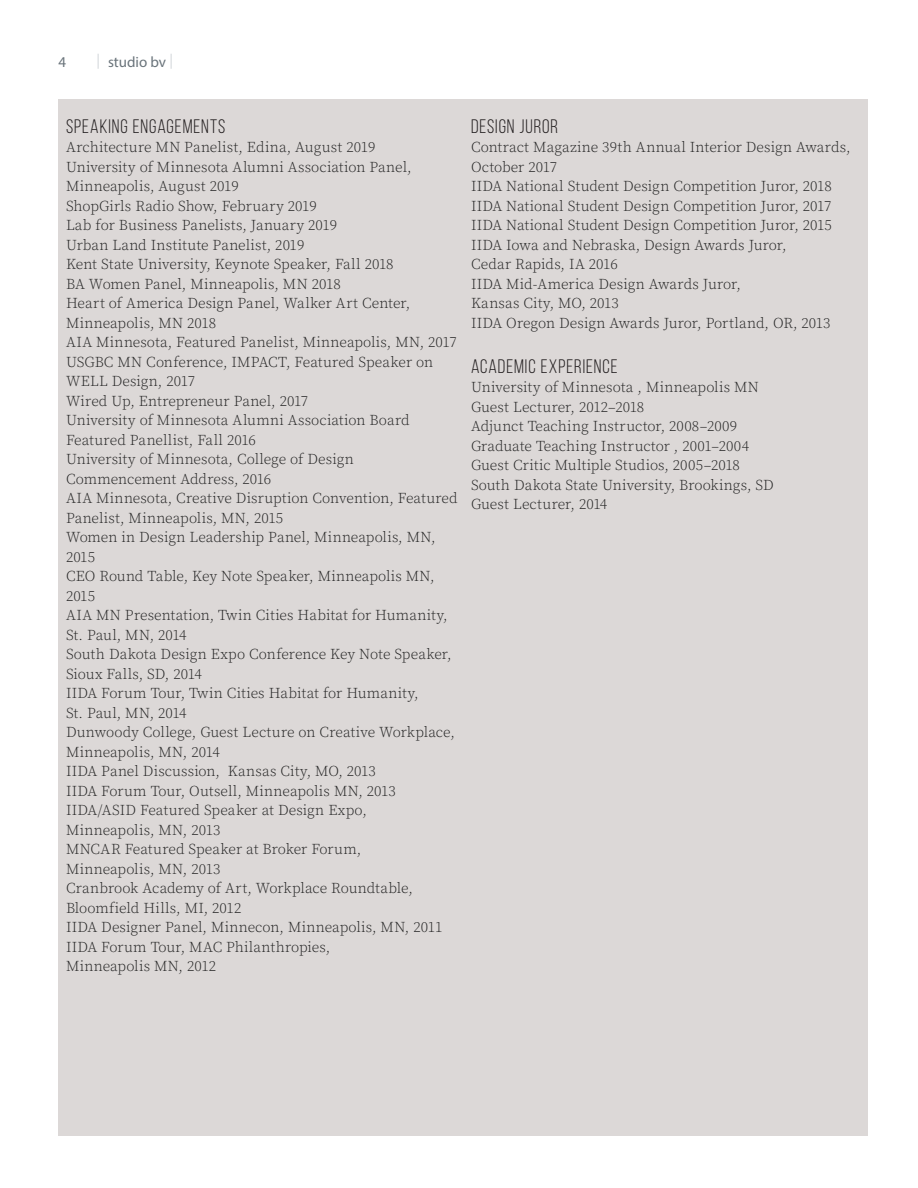
<style>
.page{position:relative;width:918px;height:1188px;background:#fff}
.page>*{position:absolute;margin:0;border:0;box-sizing:border-box;transform-origin:0 0}
.Subhead{font:19.5px "Bebas Neue";letter-spacing:.05em;color:#231f20}
.TEXT{font:19.5px "Bebas Neue";letter-spacing:.05em;color:#231f20}
.TEXT-2{font:300 15px/19.5px "Source Serif Pro";color:#222}
.t1{font:15px "Myriad Pro";color:#6a747b}
.s1{color:#d3d7db}
</style>
<div class="page">
<div style="left:58px;top:99px;width:810px;height:1036px;background:#dcd8d7"></div>
<p class="t1" style="left:58px;top:52px;width:9px">4</p>
<p class="t1" style="left:96px;top:52px;width:78px"><span class="s1">|</span> studio bv <span class="s1">|</span></p>
<p class="Subhead" style="left:66px;top:116px;width:161px">SPEAKING ENGAGEMENTS</p>
<p class="TEXT-2" style="left:66px;top:138px;width:311px">Architecture MN Panelist, Edina, August 2019</p>
<p class="TEXT-2" style="left:66px;top:158px;width:347px">University of Minnesota Alumni Association Panel,<br>Minneapolis, August 2019</p>
<p class="TEXT-2" style="left:66px;top:197px;width:253px">ShopGirls Radio Show, February 2019</p>
<p class="TEXT-2" style="left:66px;top:216px;width:273px">Lab for Business Panelists, January 2019</p>
<p class="TEXT-2" style="left:66px;top:236px;width:240px">Urban Land Institute Panelist, 2019</p>
<p class="TEXT-2" style="left:66px;top:255px;width:329px">Kent State University, Keynote Speaker, Fall 2018</p>
<p class="TEXT-2" style="left:66px;top:275px;width:276px">BA Women Panel, Minneapolis, MN 2018</p>
<p class="TEXT-2" style="left:66px;top:294px;width:346px">Heart of America Design Panel, Walker Art Center,<br>Minneapolis, MN 2018</p>
<p class="TEXT-2" style="left:66px;top:333px;width:392px">AIA Minnesota, Featured Panelist, Minneapolis, MN, 2017</p>
<p class="TEXT-2" style="left:66px;top:353px;width:369px">USGBC MN Conference, IMPACT, Featured Speaker on<br>WELL Design, 2017</p>
<p class="TEXT-2" style="left:66px;top:392px;width:244px">Wired Up, Entrepreneur Panel, 2017</p>
<p class="TEXT-2" style="left:66px;top:411px;width:345px">University of Minnesota Alumni Association Board<br>Featured Panellist, Fall 2016</p>
<p class="TEXT-2" style="left:66px;top:450px;width:289px">University of Minnesota, College of Design<br>Commencement Address, 2016</p>
<p class="TEXT-2" style="left:66px;top:489px;width:393px">AIA Minnesota, Creative Disruption Convention, Featured<br>Panelist, Minneapolis, MN, 2015</p>
<p class="TEXT-2" style="left:66px;top:528px;width:371px">Women in Design Leadership Panel, Minneapolis, MN,<br>2015</p>
<p class="TEXT-2" style="left:66px;top:567px;width:370px">CEO Round Table, Key Note Speaker, Minneapolis MN,<br>2015</p>
<p class="TEXT-2" style="left:66px;top:606px;width:383px">AIA MN Presentation, Twin Cities Habitat for Humanity,</p>
<p class="TEXT-2" style="left:66px;top:626px;width:122px">St. Paul, MN, 2014</p>
<p class="TEXT-2" style="left:66px;top:645px;width:387px">South Dakota Design Expo Conference Key Note Speaker,</p>
<p class="TEXT-2" style="left:66px;top:665px;width:137px">Sioux Falls, SD, 2014</p>
<p class="TEXT-2" style="left:66px;top:684px;width:354px">IIDA Forum Tour, Twin Cities Habitat for Humanity,</p>
<p class="TEXT-2" style="left:66px;top:704px;width:122px">St. Paul, MN, 2014</p>
<p class="TEXT-2" style="left:66px;top:723px;width:390px">Dunwoody College, Guest Lecture on Creative Workplace,<br>Minneapolis, MN, 2014</p>
<p class="TEXT-2" style="left:66px;top:762px;width:311px">IIDA Panel Discussion, Kansas City, MO, 2013</p>
<p class="TEXT-2" style="left:66px;top:782px;width:331px">IIDA Forum Tour, Outsell, Minneapolis MN, 2013</p>
<p class="TEXT-2" style="left:66px;top:801px;width:302px">IIDA/ASID Featured Speaker at Design Expo,</p>
<p class="TEXT-2" style="left:66px;top:821px;width:156px">Minneapolis, MN, 2013</p>
<p class="TEXT-2" style="left:66px;top:840px;width:297px">MNCAR Featured Speaker at Broker Forum,</p>
<p class="TEXT-2" style="left:66px;top:860px;width:156px">Minneapolis, MN, 2013</p>
<p class="TEXT-2" style="left:66px;top:879px;width:348px">Cranbrook Academy of Art, Workplace Roundtable,</p>
<p class="TEXT-2" style="left:66px;top:899px;width:177px">Bloomfield Hills, MI, 2012</p>
<p class="TEXT-2" style="left:66px;top:918px;width:378px">IIDA Designer Panel, Minnecon, Minneapolis, MN, 2011</p>
<p class="TEXT-2" style="left:66px;top:938px;width:266px">IIDA Forum Tour, MAC Philanthropies,</p>
<p class="TEXT-2" style="left:66px;top:957px;width:152px">Minneapolis MN, 2012</p>
<p class="Subhead" style="left:471px;top:116px;width:89px">DESIGN JUROR</p>
<p class="TEXT-2" style="left:471px;top:138px;width:381px">Contract Magazine 39th Annual Interior Design Awards,</p>
<p class="TEXT-2" style="left:471px;top:158px;width:88px">October 2017</p>
<p class="TEXT-2" style="left:471px;top:177px;width:362px">IIDA National Student Design Competition Juror, 2018</p>
<p class="TEXT-2" style="left:471px;top:197px;width:362px">IIDA National Student Design Competition Juror, 2017</p>
<p class="TEXT-2" style="left:471px;top:216px;width:363px">IIDA National Student Design Competition Juror, 2015</p>
<p class="TEXT-2" style="left:471px;top:236px;width:317px">IIDA Iowa and Nebraska, Design Awards Juror,</p>
<p class="TEXT-2" style="left:471px;top:255px;width:148px">Cedar Rapids, IA 2016</p>
<p class="TEXT-2" style="left:471px;top:275px;width:272px">IIDA Mid-America Design Awards Juror,</p>
<p class="TEXT-2" style="left:471px;top:294px;width:150px">Kansas City, MO, 2013</p>
<p class="TEXT-2" style="left:471px;top:314px;width:361px">IIDA Oregon Design Awards Juror, Portland, OR, 2013</p>
<p class="TEXT" style="left:471px;top:356px;width:148px">ACADEMIC EXPERIENCE</p>
<p class="TEXT-2" style="left:471px;top:378px;width:289px">University of Minnesota , Minneapolis MN</p>
<p class="TEXT-2" style="left:471px;top:398px;width:175px">Guest Lecturer, 2012–2018</p>
<p class="TEXT-2" style="left:471px;top:417px;width:268px">Adjunct Teaching Instructor, 2008–2009</p>
<p class="TEXT-2" style="left:471px;top:437px;width:280px">Graduate Teaching Instructor , 2001–2004</p>
<p class="TEXT-2" style="left:471px;top:456px;width:304px">Guest Critic Multiple Studios, 2005–2018<br>South Dakota State University, Brookings, SD</p>
<p class="TEXT-2" style="left:471px;top:495px;width:138px">Guest Lecturer, 2014</p>
</div>
